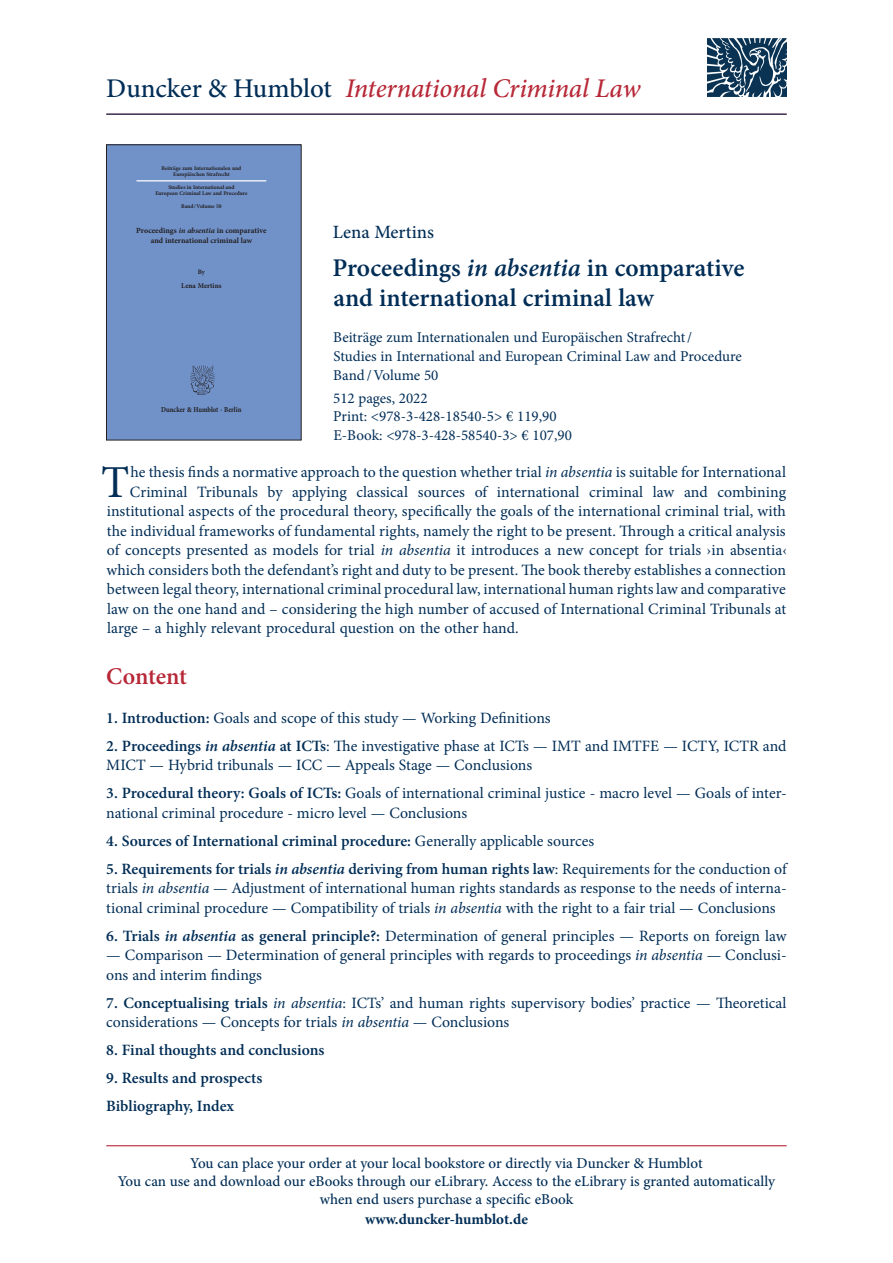
<style>
.page{position:relative;width:893px;height:1263px;background:#fff}
.page>*{position:absolute;margin:0;border:0;box-sizing:border-box;transform-origin:0 0}
.t1{font:45.75px "Minion Pro";color:#002d56}
.t2{font:italic 500 27px "Minion Pro";letter-spacing:-.01em;color:#b72837}
.t3{font:600 25.5px/30px "Minion Pro";color:#002d56}
.t4{font:600 24px "Minion Pro";letter-spacing:-.01em;color:#b72837}
.t5{font:500 18.75px "Minion Pro";color:#002d56}
.t6{font:15.75px/19.5px "Minion Pro";color:#002d56}
.t7{font:600 15.75px/28px "Minion Pro";color:#002d56}
.t8{font:15px/18.8px "Minion Pro";color:#002d56}
.t9{font:500 15px/18px "Minion Pro";color:#002d56;text-align:center}
.t10{font:700 15px "Minion Pro";color:#002d56}
.t11{font:700 7.95px/10.1px "Minion Pro";color:#231f20;text-align:center}
.t12{font:700 7.65px "Minion Pro";letter-spacing:-.005em;color:#231f20;scale:.86 1}
.t13{font:700 7.35px "Minion Pro";letter-spacing:.005em;color:#231f20}
.t14{font:700 6.6px "Minion Pro";color:#231f20}
.t15{font:700 5.7px/6.6px "Minion Pro";color:#231f20;text-align:center}
.s1{font-style:normal;color:#002d56}
.s2{font-style:italic}
.s3{font-weight:600}
.s4{font-weight:600;font-style:italic}
.s5{font-weight:400}
</style>
<div class="page">
<hr style="left:106px;top:1145px;width:681px;height:1px;background:#b72837">
<div style="left:106px;top:145px;width:195px;height:295px;background:#7192c9"></div>
<hr style="left:137px;top:180px;width:129px;height:1px;background:#fff">
<img style="left:190px;top:365px;width:25px;height:30px">
<div style="left:106px;top:145px;width:195px;height:295px;border:1px solid #231f20"></div>
<img style="left:707px;top:38px;width:79px;height:59px">
<hr style="left:106px;top:114px;width:681px;height:1px;background:#002d56">
<h2 class="t2" style="left:106px;top:70px;width:536px"><span class="s1">Duncker &amp; Humblot</span> International Criminal Law</h2>
<p class="t15" style="left:161px;top:165px;width:81px">Beiträge zum Internationalen und<br>Europäischen Strafrecht</p>
<p class="t15" style="left:155px;top:183px;width:94px">Studies in International and<br>European Criminal Law and Procedure</p>
<p class="t15" style="left:181px;top:202px;width:42px">Band / Volume 50</p>
<p class="t11" style="left:136px;top:225px;width:132px">Proceedings <span class="s2">in absentia</span> in comparative and international criminal law</p>
<p class="t14" style="left:198px;top:268px;width:9px">By</p>
<p class="t13" style="left:181px;top:280px;width:42px">Lena Mertins</p>
<p class="t12" style="left:161px;top:404px;width:95px">Duncker &amp; Humblot · Berlin</p>
<p class="t5" style="left:333px;top:219px;width:103px">Lena Mertins</p>
<h3 class="t3" style="left:332px;top:253px;width:414px">Proceedings <span class="s2">in absentia</span> in comparative and international criminal law</h3>
<p class="t8" style="left:333px;top:328px;width:410px">Beiträge zum Internationalen und Europäischen Strafrecht/<br>Studies in International and European Criminal Law and Procedure<br>Band/Volume 50</p>
<p class="t8" style="left:333px;top:389px;width:240px">512 pages, 2022<br>Print: &lt;978-3-428-18540-5&gt; € 119,90<br>E-Book: &lt;978-3-428-58540-3&gt; € 107,90</p>
<h1 class="t1" style="left:101px;top:451px;width:30px">T</h1>
<p class="t6" style="left:130px;top:462px;width:657px">he thesis finds a normative approach to the question whether trial <span class="s2">in absentia</span> is suitable for International</p>
<p class="t6" style="left:130px;top:482px;width:658px">Criminal Tribunals by applying classical sources of international criminal law and combining</p>
<p class="t6" style="left:107px;top:501px;width:681px">institutional aspects of the procedural theory, specifically the goals of the international criminal trial, with</p>
<p class="t6" style="left:107px;top:521px;width:680px">the individual frameworks of fundamental rights, namely the right to be present. Through a critical analysis</p>
<p class="t6" style="left:107px;top:540px;width:681px">of concepts presented as models for trial <span class="s2">in absentia</span> it introduces a new concept for trials ›in absentia‹</p>
<p class="t6" style="left:106px;top:560px;width:681px">which considers both the defendant’s right and duty to be present. The book thereby establishes a connection</p>
<p class="t6" style="left:107px;top:579px;width:680px">between legal theory, international criminal procedural law, international human rights law and comparative</p>
<p class="t6" style="left:107px;top:599px;width:681px">law on the one hand and – considering the high number of accused of International Criminal Tribunals at</p>
<p class="t6" style="left:107px;top:618px;width:413px">large – a highly relevant procedural question on the other hand.</p>
<h3 class="t4" style="left:106px;top:660px;width:82px">Content</h3>
<p class="t6" style="left:106px;top:708px;width:446px"><span class="s3">1. Introduction:</span> Goals and scope of this study — Working Definitions</p>
<p class="t6" style="left:106px;top:736px;width:682px"><span class="s3">2. Proceedings</span> <span class="s4">in absentia</span> <span class="s3">at ICTs</span>: The investigative phase at ICTs — IMT and IMTFE — ICTY, ICTR and<br>MICT — Hybrid tribunals — ICC — Appeals Stage — Conclusions</p>
<p class="t6" style="left:106px;top:783px;width:682px"><span class="s3">3. Procedural theory: Goals of ICTs:</span> Goals of international criminal justice - macro level — Goals of inter&shy;national criminal procedure - micro level — Conclusions</p>
<p class="t7" style="left:106px;top:826px;width:489px">4. Sources of International criminal procedure: <span class="s5">Generally applicable sources</span></p>
<p class="t6" style="left:106px;top:859px;width:682px;text-align:justify"><span class="s3">5. Requirements for trials</span> <span class="s4">in absentia</span> <span class="s3">deriving from human rights law</span>: Requirements for the conduction of trials <span class="s2">in absentia</span> — Adjustment of international human rights standards as response to the needs of interna&shy;tional criminal procedure — Compatibility of trials <span class="s2">in absentia</span> with the right to a fair trial — Conclusions</p>
<p class="t6" style="left:106px;top:926px;width:682px"><span class="s3">6. Trials</span> <span class="s4">in absentia</span> <span class="s3">as general principle?:</span> Determination of general principles — Reports on foreign law</p>
<p class="t6" style="left:106px;top:945px;width:682px">— Comparison — Determination of general principles with regards to proceedings <span class="s2">in absentia</span> — Conclusi&shy;ons and interim findings</p>
<p class="t6" style="left:106px;top:993px;width:682px"><span class="s3">7. Conceptualising trials</span> <span class="s2">in absentia</span>: ICTs’ and human rights supervisory bodies’ practice — Theoretical considerations — Concepts for trials <span class="s2">in absentia</span> — Conclusions</p>
<p class="t7" style="left:106px;top:1036px;width:220px">8. Final thoughts and conclusions</p>
<p class="t7" style="left:106px;top:1064px;width:158px">9. Results and prospects<br>Bibliography, Index</p>
<p class="t9" style="left:118px;top:1154px;width:659px">You can place your order at your local bookstore or directly via Duncker &amp; Humblot<br>You can use and download our eBooks through our eLibrary. Access to the eLibrary is granted automatically when end users purchase a specific eBook</p>
<p class="t10" style="left:365px;top:1208px;width:164px">www.duncker-humblot.de</p>
</div>
